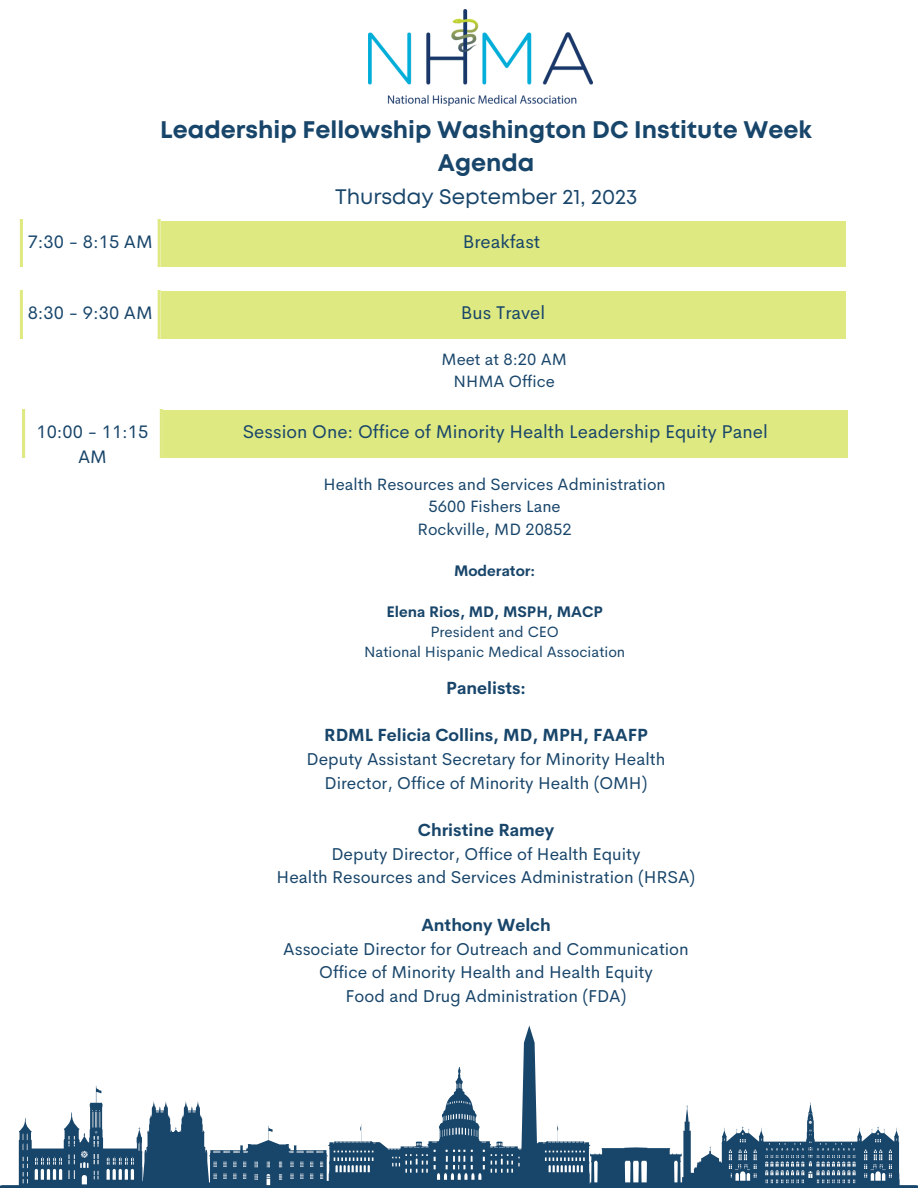
<style>
.page{position:relative;width:918px;height:1188px;background:#fff}
.page>*{position:absolute;margin:0;border:0;box-sizing:border-box;transform-origin:0 0}
.t1{font:700 24px/32.7px "Mont";color:#18456a;text-align:center}
.t2{font:21px "Mont";color:#18456a}
.t3{font:18.45px "Cerebri Sans";color:#18456a}
.t4{font:18.15px/24.8px "Cerebri Sans";color:#18456a;text-align:center}
.t5{font:17.25px "Cerebri Sans";color:#18456a}
.t6{font:700 17.25px "Cerebri Sans";color:#18456a}
.t7{font:16.5px "Cerebri Sans";color:#18456a}
.t8{font:15px "Cerebri Sans";color:#18456a}
.t9{font:700 15px "Cerebri Sans";color:#18456a}
</style>
<div class="page">
<div style="left:161px;top:222px;width:684px;height:45px;background:#dee981"></div>
<svg style="left:20px;top:219px;width:140px;height:48px"></svg>
<div style="left:163px;top:410px;width:685px;height:47px;background:#dee981"></div>
<svg style="left:22px;top:410px;width:141px;height:47px"></svg>
<img style="left:369px;top:9px;width:224px;height:97px">
<svg style="left:0;top:1025px;width:918px;height:163px"></svg>
<div style="left:161px;top:291px;width:684px;height:47px;background:#dee981"></div>
<svg style="left:20px;top:291px;width:140px;height:47px"></svg>
<p class="t1" style="left:160px;top:116px;width:653px">Leadership Fellowship Washington DC Institute Week<br>Agenda</p>
<p class="t2" style="left:335px;top:188px;width:304px">Thursday September 21, 2023</p>
<p class="t4" style="left:28px;top:229px;width:127px">7:30 - 8:15 AM</p>
<p class="t3" style="left:463px;top:229px;width:79px">Breakfast</p>
<p class="t4" style="left:28px;top:301px;width:127px">8:30 - 9:30 AM</p>
<p class="t3" style="left:461px;top:301px;width:86px">Bus Travel</p>
<p class="t7" style="left:442px;top:348px;width:127px">Meet at 8:20 AM</p>
<p class="t7" style="left:454px;top:371px;width:103px">NHMA Office</p>
<p class="t4" style="left:37px;top:419px;width:113px">10:00 - 11:15<br>AM</p>
<p class="t3" style="left:243px;top:420px;width:526px">Session One: Office of Minority Health Leadership Equity Panel</p>
<p class="t7" style="left:324px;top:473px;width:344px">Health Resources and Services Administration</p>
<p class="t7" style="left:429px;top:496px;width:134px">5600 Fishers Lane</p>
<p class="t7" style="left:418px;top:518px;width:156px">Rockville, MD 20852</p>
<p class="t9" style="left:454px;top:561px;width:83px">Moderator:</p>
<p class="t9" style="left:386px;top:602px;width:218px">Elena Rios, MD, MSPH, MACP</p>
<p class="t8" style="left:430px;top:622px;width:130px">President and CEO</p>
<p class="t8" style="left:364px;top:642px;width:263px">National Hispanic Medical Association</p>
<p class="t6" style="left:446px;top:677px;width:81px">Panelists:</p>
<p class="t6" style="left:324px;top:724px;width:325px">RDML Felicia Collins, MD, MPH, FAAFP</p>
<p class="t5" style="left:307px;top:748px;width:360px">Deputy Assistant Secretary for Minority Health</p>
<p class="t5" style="left:325px;top:771px;width:324px">Director, Office of Minority Health (OMH)</p>
<p class="t6" style="left:418px;top:819px;width:138px">Christine Ramey</p>
<p class="t5" style="left:331px;top:843px;width:311px">Deputy Director, Office of Health Equity</p>
<p class="t5" style="left:277px;top:866px;width:420px">Health Resources and Services Administration (HRSA)</p>
<p class="t6" style="left:421px;top:914px;width:131px">Anthony Welch</p>
<p class="t5" style="left:283px;top:937px;width:407px">Associate Director for Outreach and Communication</p>
<p class="t5" style="left:319px;top:961px;width:335px">Office of Minority Health and Health Equity</p>
<p class="t5" style="left:346px;top:985px;width:282px">Food and Drug Administration (FDA)</p>
</div>
